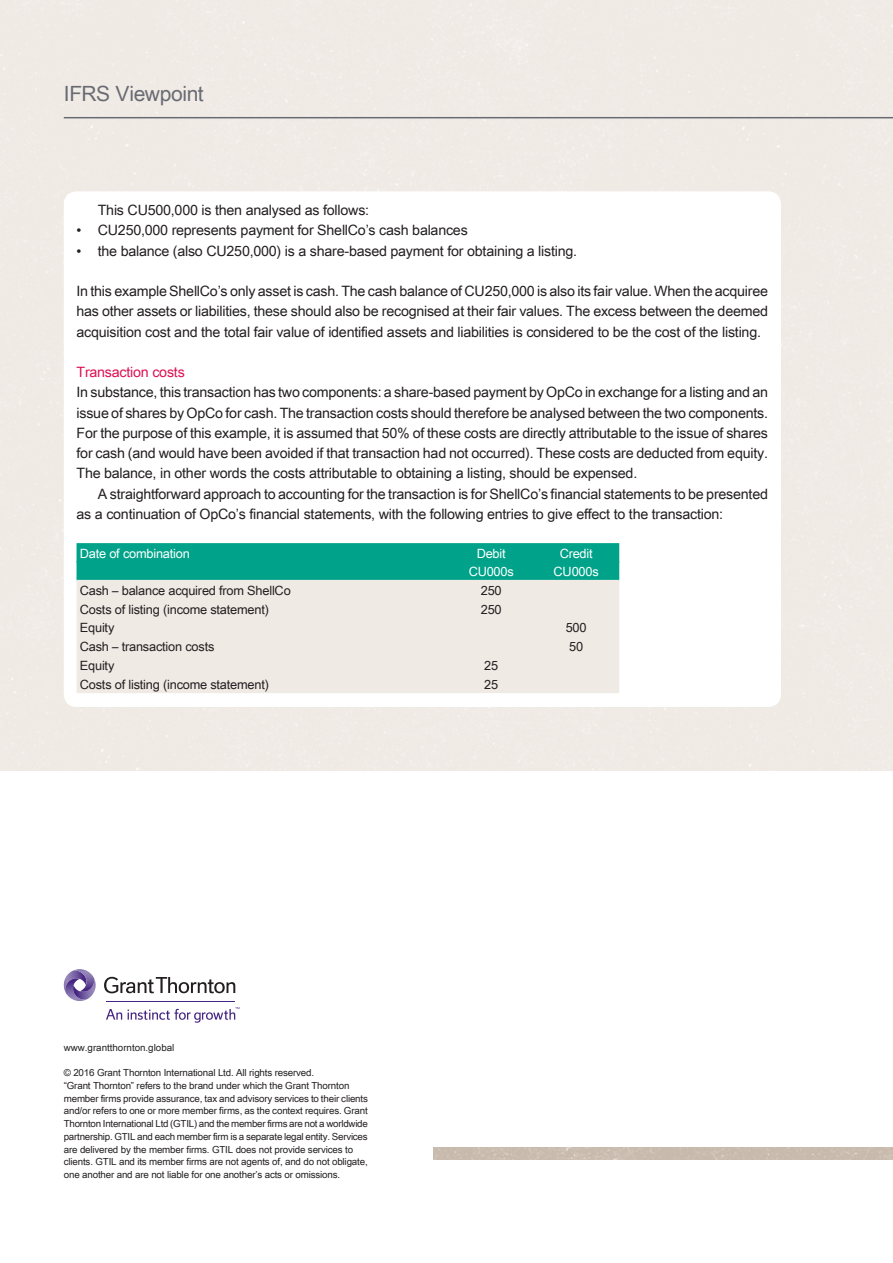
<style>
.page{position:relative;width:893px;height:1263px;background:#fff}
.page>*{position:absolute;margin:0;border:0;box-sizing:border-box;transform-origin:0 0}
.t1{font:21px "Arial Unicode MS";letter-spacing:-.02em;color:#696b73}
._9_5pt_Text{font:14.25px/20.2px "Arial Unicode MS";letter-spacing:-.015em;color:#231f20;text-align:justify}
._9_5pt_Text-2{font:14.25px "Arial Unicode MS";letter-spacing:-.015em;color:#de1154}
._9_5pt_Text-3{font:12.75px "Arial Unicode MS";letter-spacing:-.015em;color:#231f20}
._9_5pt_Text-4{font:12.75px "Arial Unicode MS";letter-spacing:-.015em;color:#fff}
.t2{font:9.75px/12.8px "Arial Unicode MS";letter-spacing:-.015em;color:#231f20}
</style>
<div class="page">
<img style="left:0;top:0;width:893px;height:1160px">
<svg style="left:104px;top:977px;width:131px;height:16px"></svg>
<svg style="left:62px;top:968px;width:36px;height:35px"></svg>
<svg style="left:106px;top:1009px;width:16px;height:11px"></svg>
<svg style="left:128px;top:1007px;width:111px;height:16px"></svg>
<hr style="left:106px;top:1001px;width:129px;height:1px;background:#472683">
<hr style="left:64px;top:117px;width:829px;height:1px;background:#696b73">
<div style="left:77px;top:543px;width:542px;height:20px;background:#00a38a"></div>
<div style="left:77px;top:561px;width:542px;height:20px;background:#00a38a"></div>
<div style="left:77px;top:580px;width:542px;height:19px;background:#f0eae5"></div>
<div style="left:77px;top:599px;width:542px;height:19px;background:#f0eae5"></div>
<div style="left:77px;top:617px;width:542px;height:20px;background:#f0eae5"></div>
<div style="left:77px;top:636px;width:542px;height:20px;background:#f0eae5"></div>
<div style="left:77px;top:655px;width:542px;height:19px;background:#f0eae5"></div>
<div style="left:77px;top:674px;width:542px;height:19px;background:#f0eae5"></div>
<p class="t1" style="left:64px;top:79px;width:142px">IFRS Viewpoint</p>
<p class="_9_5pt_Text" style="left:98px;top:200px;width:273px">This CU500,000 is then analysed as follows:</p>
<p class="_9_5pt_Text" style="left:77px;top:220px;width:393px">• CU250,000 represents payment for ShellCo’s cash balances</p>
<p class="_9_5pt_Text" style="left:77px;top:240px;width:502px">• the balance (also CU250,000) is a share-based payment for obtaining a listing.</p>
<p class="_9_5pt_Text" style="left:77px;top:281px;width:693px">In this example ShellCo’s only asset is cash. The cash balance of CU250,000 is also its fair value. When the acquiree has other assets or liabilities, these should also be recognised at their fair values. The excess between the deemed acquisition cost and the total fair value of identified assets and liabilities is considered to be the cost of the listing.</p>
<p class="_9_5pt_Text-2" style="left:77px;top:362px;width:110px">Transaction costs</p>
<p class="_9_5pt_Text" style="left:77px;top:382px;width:693px">In substance, this transaction has two components: a share-based payment by OpCo in exchange for a listing and an issue of shares by OpCo for cash. The transaction costs should therefore be analysed between the two components.<br>For the purpose of this example, it is assumed that 50% of these costs are directly attributable to the issue of shares for cash (and would have been avoided if that transaction had not occurred). These costs are deducted from equity.<br>The balance, in other words the costs attributable to obtaining a listing, should be expensed.</p>
<p class="_9_5pt_Text" style="left:77px;top:483px;width:693px;text-indent:21px">A straightforward approach to accounting for the transaction is for ShellCo’s financial statements to be presented as a continuation of OpCo’s financial statements, with the following entries to give effect to the transaction:</p>
<p class="_9_5pt_Text-4" style="left:80px;top:544px;width:111px">Date of combination</p>
<p class="_9_5pt_Text-4" style="left:477px;top:544px;width:30px">Debit</p>
<p class="_9_5pt_Text-4" style="left:560px;top:544px;width:35px">Credit</p>
<p class="_9_5pt_Text-4" style="left:469px;top:562px;width:47px">CU000s</p>
<p class="_9_5pt_Text-4" style="left:554px;top:562px;width:47px">CU000s</p>
<p class="_9_5pt_Text-3" style="left:80px;top:581px;width:212px">Cash – balance acquired from ShellCo</p>
<p class="_9_5pt_Text-3" style="left:481px;top:581px;width:22px">250</p>
<p class="_9_5pt_Text-3" style="left:80px;top:600px;width:191px">Costs of listing (income statement)</p>
<p class="_9_5pt_Text-3" style="left:481px;top:600px;width:22px">250</p>
<p class="_9_5pt_Text-3" style="left:80px;top:618px;width:36px">Equity</p>
<p class="_9_5pt_Text-3" style="left:566px;top:618px;width:22px">500</p>
<p class="_9_5pt_Text-3" style="left:80px;top:637px;width:136px">Cash – transaction costs</p>
<p class="_9_5pt_Text-3" style="left:569px;top:637px;width:15px">50</p>
<p class="_9_5pt_Text-3" style="left:80px;top:656px;width:36px">Equity</p>
<p class="_9_5pt_Text-3" style="left:484px;top:656px;width:15px">25</p>
<p class="_9_5pt_Text-3" style="left:80px;top:675px;width:191px">Costs of listing (income statement)</p>
<p class="_9_5pt_Text-3" style="left:484px;top:675px;width:15px">25</p>
<p class="t2" style="left:64px;top:1040px;width:112px">www.grantthornton.global</p>
<p class="t2" style="left:64px;top:1066px;width:252px">© 2016 Grant Thornton International Ltd. All rights reserved.</p>
<p class="t2" style="left:64px;top:1079px;width:306px">“Grant Thornton” refers to the brand under which the Grant Thornton member firms provide assurance, tax and advisory services to their clients and/or refers to one or more member firms, as the context requires. Grant Thornton International Ltd (GTIL) and the member firms are not a worldwide partnership. GTIL and each member firm is a separate legal entity. Services are delivered by the member firms. GTIL does not provide services to clients. GTIL and its member firms are not agents of, and do not obligate, one another and are not liable for one another’s acts or omissions.</p>
</div>
